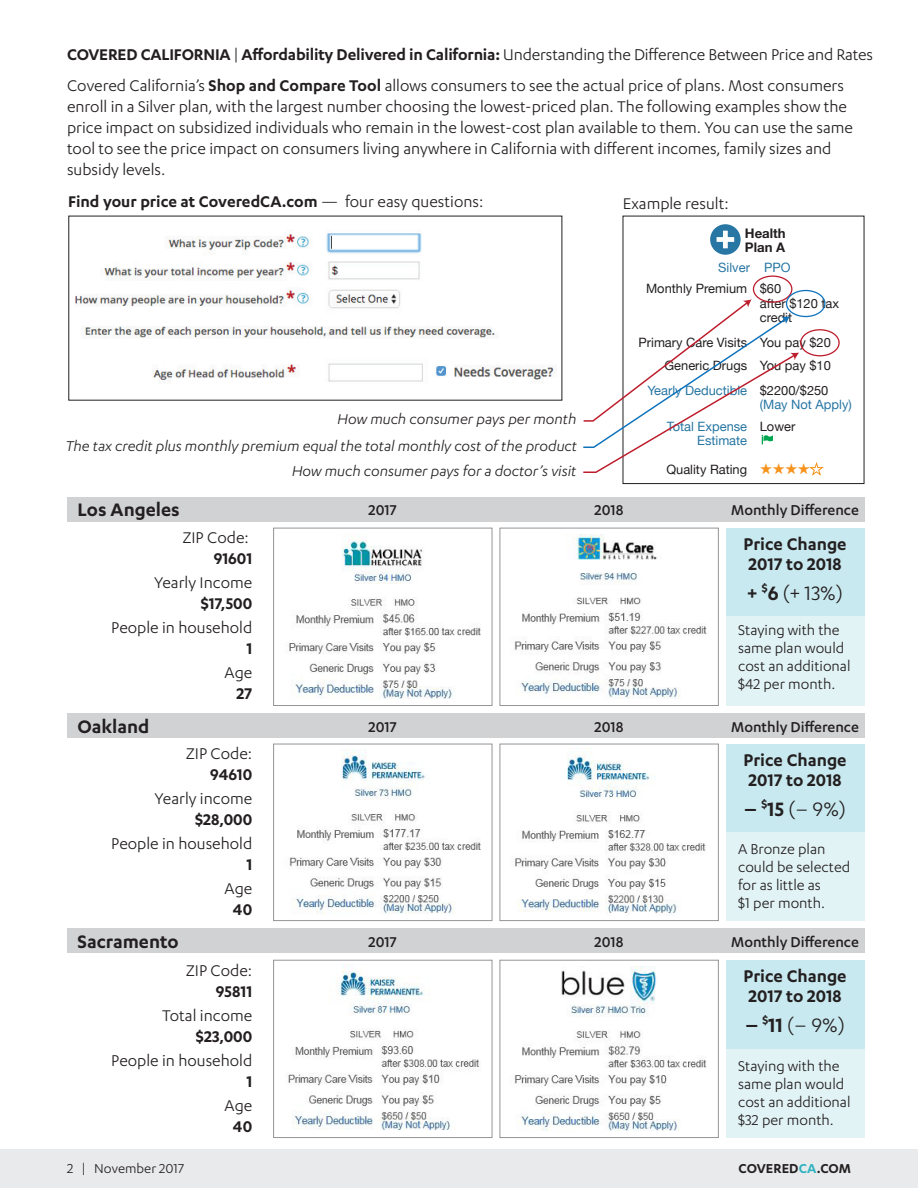
<style>
.page{position:relative;width:918px;height:1188px;background:#fff}
.page>*{position:absolute;margin:0;border:0;box-sizing:border-box;transform-origin:0 0}
.t1{font:22.5px "Karbon";color:#231f20}
.t2{font:600 21px "Karbon";color:#231f20}
.t3{font:600 19.5px/19.5px "Karbon";color:#231f20}
.t4{font:18px/21px "Karbon";color:#231f20}
.t5{font:600 18px "Karbon";color:#231f20}
.t6{font:16.5px/18px "Karbon";color:#231f20}
.t7{font:italic 16.5px/25.8px "Karbon";color:#231f20;text-align:right}
.t8{font:500 16.5px "Karbon";color:#231f20}
.t9{font:15.45px "Zapf Dingbats ITC";color:#f7931d}
.t10{font:15px "Karbon";color:#231f20}
.t11{font:600 15px "Karbon";letter-spacing:.005em;color:#231f20}
.t12{font:700 13.2px/14px "Helvetica Neue";color:#231f20}
.t13{font:12.9px/14.1px "Helvetica Neue";color:#231f20}
.t14{font:12.9px/14.1px "Helvetica Neue";color:#2776a3;text-align:right}
.s1{font-weight:600}
.s2{font-weight:400}
.s3{color:#2fb3c2}
</style>
<div class="page">
<img style="left:75px;top:233px;width:480px;height:151px">
<div style="left:67px;top:498px;width:798px;height:24px;background:#d1d2d4"></div>
<div style="left:726px;top:528px;width:139px;height:88px;background:#c8e9ef"></div>
<div style="left:726px;top:616px;width:139px;height:90px;background:#e2f3f6"></div>
<div style="left:726px;top:744px;width:139px;height:89px;background:#c8e9ef"></div>
<div style="left:726px;top:832px;width:139px;height:89px;background:#e2f3f6"></div>
<div style="left:726px;top:960px;width:139px;height:89px;background:#c8e9ef"></div>
<div style="left:726px;top:1049px;width:139px;height:89px;background:#e2f3f6"></div>
<div style="left:0;top:1149px;width:918px;height:39px;background:#e9eaeb"></div>
<div style="left:273px;top:528px;width:219px;height:178px;border:1px solid #939598"></div>
<div style="left:500px;top:528px;width:219px;height:178px;border:1px solid #939598"></div>
<img style="left:289px;top:537px;width:192px;height:162px">
<img style="left:514px;top:534px;width:193px;height:164px">
<div style="left:67px;top:714px;width:798px;height:24px;background:#d1d2d4"></div>
<div style="left:273px;top:744px;width:219px;height:177px;border:1px solid #939598"></div>
<div style="left:500px;top:744px;width:219px;height:177px;border:1px solid #939598"></div>
<img style="left:289px;top:750px;width:192px;height:164px">
<img style="left:515px;top:748px;width:191px;height:167px">
<div style="left:67px;top:929px;width:798px;height:24px;background:#d1d2d4"></div>
<div style="left:273px;top:960px;width:219px;height:178px;border:1px solid #939598"></div>
<div style="left:500px;top:960px;width:219px;height:178px;border:1px solid #939598"></div>
<img style="left:288px;top:965px;width:192px;height:165px">
<img style="left:514px;top:966px;width:193px;height:164px">
<div style="left:710px;top:224px;width:31px;height:31px;background:#2776a3;border-radius:50%"></div>
<svg style="left:717px;top:231px;width:17px;height:17px"></svg>
<svg style="left:809px;top:462px;width:15px;height:14px"></svg>
<div style="left:753px;top:275px;width:39px;height:28px;border:1px solid #be1d2c;border-radius:50%"></div>
<div style="left:786px;top:290px;width:40px;height:27px;border:1px solid #1074bc;border-radius:50%"></div>
<div style="left:800px;top:329px;width:40px;height:27px;border:1px solid #be1d2c;border-radius:50%"></div>
<svg style="left:583px;top:299px;width:216px;height:175px"></svg>
<p class="t4" style="left:67px;top:38px;width:808px;line-height:31.3px"><span class="s1">COVERED CALIFORNIA</span> | <span class="s1">Affordability Delivered in California:</span> Understanding the Difference Between Price and Rates<br>Covered California’s <span class="s1">Shop and Compare Tool</span> allows consumers to see the actual price of plans. Most consumers</p>
<p class="t4" style="left:67px;top:96px;width:788px">enroll in a Silver plan, with the largest number choosing the lowest-priced plan. The following examples show the price impact on subsidized individuals who remain in the lowest-cost plan available to them. You can use the same tool to see the price impact on consumers living anywhere in California with different incomes, family sizes and subsidy levels.</p>
<p class="t5" style="left:68px;top:192px;width:417px">Find your price at CoveredCA.com <span class="s2">— four easy questions:</span></p>
<p class="t4" style="left:623px;top:192px;width:107px">Example result:</p>
<p class="t12" style="left:745px;top:227px;width:42px">Health<br>Plan A</p>
<p class="t14" style="left:718px;top:261px;width:74px">Silver PPO</p>
<p class="t13" style="left:760px;top:282px;width:81px;text-indent:-114px">Monthly Premium $60<br>after $120 tax credit</p>
<p class="t13" style="left:665px;top:332px;width:168px;line-height:22.6px;text-indent:-26px">Primary Care Visits You pay $20<br>Generic Drugs</p>
<p class="t13" style="left:760px;top:359px;width:73px">You pay $10</p>
<p class="t7" style="left:66px;top:406px;width:513px">How much consumer pays per month<br>The tax credit plus monthly premium equal the total monthly cost of the product<br>How much consumer pays for a doctor’s visit</p>
<p class="t14" style="left:647px;top:384px;width:101px">Yearly Deductible</p>
<p class="t14" style="left:667px;top:420px;width:82px">Total Expense<br>Estimate</p>
<p class="t13" style="left:666px;top:463px;width:82px">Quality Rating</p>
<p class="t13" style="left:760px;top:384px;width:70px">$2200/$250</p>
<p class="t14" style="left:760px;top:398px;width:93px">(May Not Apply)</p>
<p class="t13" style="left:760px;top:420px;width:37px">Lower</p>
<p class="t9" style="left:760px;top:462px;width:52px">★★★★</p>
<p class="t2" style="left:78px;top:498px;width:104px">Los Angeles</p>
<p class="t8" style="left:369px;top:501px;width:30px">2017</p>
<p class="t8" style="left:595px;top:501px;width:30px">2018</p>
<p class="t8" style="left:731px;top:501px;width:129px">Monthly Difference</p>
<p class="t4" style="left:183px;top:527px;width:68px">ZIP Code:</p>
<p class="t5" style="left:214px;top:549px;width:40px">91601</p>
<p class="t4" style="left:154px;top:572px;width:100px">Yearly Income</p>
<p class="t5" style="left:201px;top:594px;width:53px">$17,500</p>
<p class="t4" style="left:111px;top:617px;width:142px">People in household</p>
<p class="t5" style="left:246px;top:639px;width:7px">1</p>
<p class="t4" style="left:224px;top:662px;width:29px">Age</p>
<p class="t5" style="left:236px;top:684px;width:17px">27</p>
<p class="t3" style="left:744px;top:534px;width:105px">Price Change<br>2017 to 2018</p>
<p class="t1" style="left:747px;top:581px;width:97px"><span class="s1">+</span> <sup>$</sup><span class="s1">6</span> (+ 13%)</p>
<p class="t6" style="left:738px;top:621px;width:114px">Staying with the same plan would cost an additional $42 per month.</p>
<p class="t2" style="left:78px;top:715px;width:73px">Oakland</p>
<p class="t8" style="left:369px;top:718px;width:30px">2017</p>
<p class="t8" style="left:595px;top:718px;width:30px">2018</p>
<p class="t8" style="left:731px;top:718px;width:129px">Monthly Difference</p>
<p class="t4" style="left:186px;top:743px;width:68px">ZIP Code:</p>
<p class="t5" style="left:210px;top:765px;width:43px">94610</p>
<p class="t4" style="left:154px;top:788px;width:99px">Yearly income</p>
<p class="t5" style="left:195px;top:810px;width:59px">$28,000</p>
<p class="t4" style="left:111px;top:833px;width:142px">People in household</p>
<p class="t5" style="left:246px;top:855px;width:7px">1</p>
<p class="t4" style="left:224px;top:878px;width:29px">Age</p>
<p class="t5" style="left:233px;top:900px;width:21px">40</p>
<p class="t3" style="left:744px;top:750px;width:105px">Price Change<br>2017 to 2018</p>
<p class="t1" style="left:744px;top:797px;width:103px"><span class="s1">–</span> <sup>$</sup><span class="s1">15</span> (– 9%)</p>
<p class="t6" style="left:738px;top:839px;width:114px">A Bronze plan could be selected for as little as<br>$1 per month.</p>
<p class="t2" style="left:78px;top:930px;width:103px">Sacramento</p>
<p class="t4" style="left:186px;top:959px;width:68px">ZIP Code:</p>
<p class="t5" style="left:216px;top:981px;width:38px">95811</p>
<p class="t4" style="left:162px;top:1004px;width:92px">Total income</p>
<p class="t5" style="left:196px;top:1026px;width:58px">$23,000</p>
<p class="t4" style="left:111px;top:1049px;width:142px">People in household</p>
<p class="t5" style="left:246px;top:1071px;width:7px">1</p>
<p class="t4" style="left:224px;top:1094px;width:29px">Age</p>
<p class="t5" style="left:233px;top:1116px;width:21px">40</p>
<p class="t8" style="left:369px;top:933px;width:30px">2017</p>
<p class="t8" style="left:595px;top:933px;width:30px">2018</p>
<p class="t8" style="left:731px;top:933px;width:129px">Monthly Difference</p>
<p class="t3" style="left:744px;top:966px;width:105px">Price Change<br>2017 to 2018</p>
<p class="t1" style="left:745px;top:1013px;width:101px"><span class="s1">–</span> <sup>$</sup><span class="s1">11</span> (– 9%)</p>
<p class="t6" style="left:738px;top:1057px;width:114px">Staying with the same plan would cost an additional $32 per month.</p>
<p class="t10" style="left:67px;top:1160px;width:119px">2 | November 2017</p>
<p class="t11" style="left:738px;top:1160px;width:114px">COVERED<span class="s3">CA</span>.COM</p>
</div>
